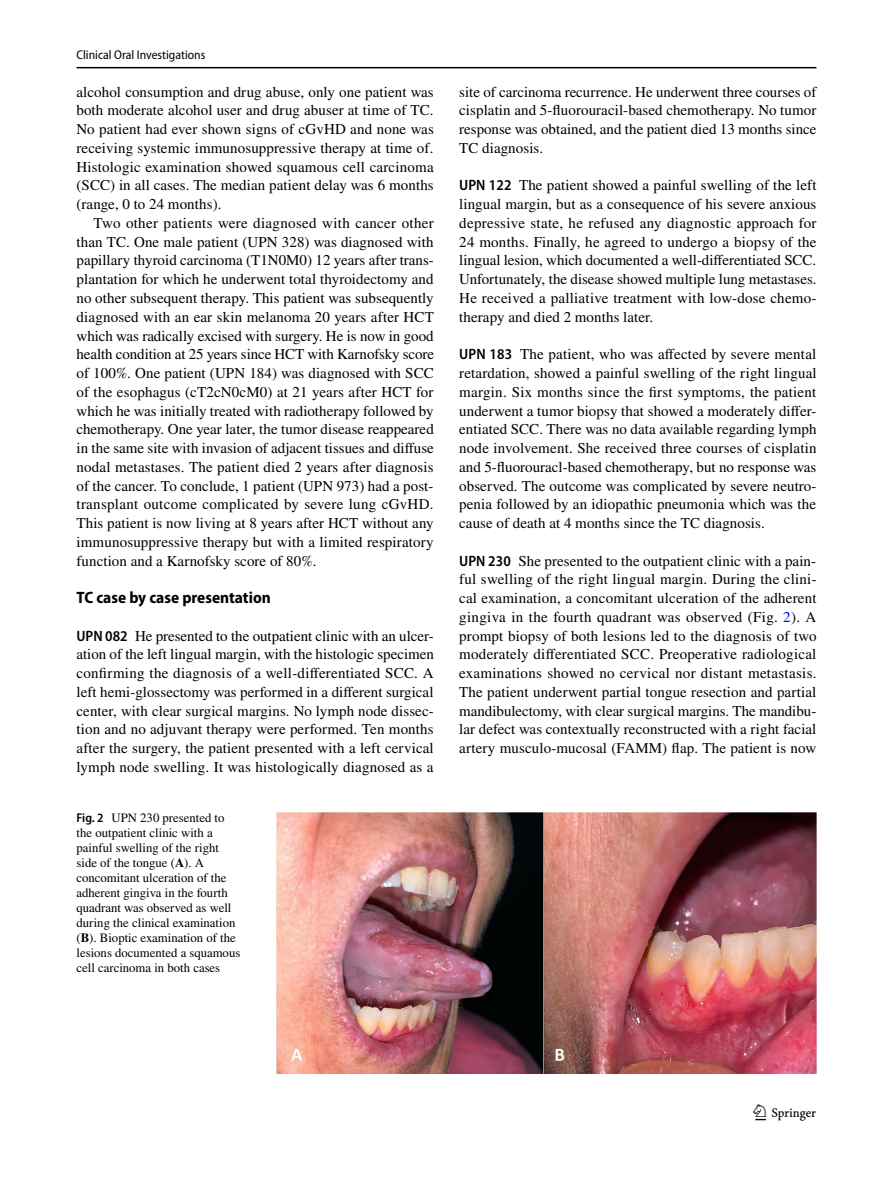
<style>
.page{position:relative;width:893px;height:1187px;background:#fff}
.page>*{position:absolute;margin:0;border:0;box-sizing:border-box;transform-origin:0 0}
.t1{font:22.5px "Springnew Regular 3";color:#000}
.t2{font:700 semi-condensed 16.5px "Myriad Pro";color:#000}
.t3{font:15px/18.8px "STIX";letter-spacing:.005em;color:#000;text-align:justify}
.t4{font:12.75px/15px "STIX";color:#000}
.t5{font:semi-condensed 12.75px "Myriad Pro";color:#000}
.s1{font-family:"Myriad Pro";font-weight:600;font-stretch:semi-condensed}
.s2{font-weight:700}
.s3{color:#00f}
</style>
<div class="page">
<hr style="left:77px;top:67px;width:739px;height:1px;background:#000">
<img style="left:276px;top:812px;width:540px;height:261px">
<p class="t5" style="left:77px;top:48px;width:130px">Clinical Oral Investigations</p>
<p class="t3" style="left:77px;top:83px;width:359px">alcohol consumption and drug abuse, only one patient was both moderate alcohol user and drug abuser at time of TC.<br>No patient had ever shown signs of cGvHD and none was receiving systemic immunosuppressive therapy at time of.<br>Histologic examination showed squamous cell carcinoma (SCC) in all cases. The median patient delay was 6 months (range, 0 to 24 months).</p>
<p class="t3" style="left:77px;top:214px;width:359px;text-indent:17px">Two other patients were diagnosed with cancer other than TC. One male patient (UPN 328) was diagnosed with papillary thyroid carcinoma (T1N0M0) 12 years after trans&shy;plantation for which he underwent total thyroidectomy and no other subsequent therapy. This patient was subsequently diagnosed with an ear skin melanoma 20 years after HCT which was radically excised with surgery. He is now in good health condition at 25 years since HCT with Karnofsky score of 100%. One patient (UPN 184) was diagnosed with SCC of the esophagus (cT2cN0cM0) at 21 years after HCT for which he was initially treated with radiotherapy followed by chemotherapy. One year later, the tumor disease reappeared in the same site with invasion of adjacent tissues and diffuse nodal metastases. The patient died 2 years after diagnosis of the cancer. To conclude, 1 patient (UPN 973) had a post&shy;transplant outcome complicated by severe lung cGvHD.<br>This patient is now living at 8 years after HCT without any immunosuppressive therapy but with a limited respiratory function and a Karnofsky score of 80%.</p>
<p class="t2" style="left:77px;top:588px;width:196px">TC case by case presentation</p>
<p class="t3" style="left:77px;top:627px;width:359px"><span class="s1">UPN 082</span> He presented to the outpatient clinic with an ulcer&shy;ation of the left lingual margin, with the histologic specimen confirming the diagnosis of a well-differentiated SCC. A left hemi-glossectomy was performed in a different surgical center, with clear surgical margins. No lymph node dissec&shy;tion and no adjuvant therapy were performed. Ten months after the surgery, the patient presented with a left cervical lymph node swelling. It was histologically diagnosed as a</p>
<p class="t4" style="left:77px;top:810px;width:165px"><span class="s1">Fig. 2</span> UPN 230 presented to the outpatient clinic with a painful swelling of the right side of the tongue (<span class="s2">A</span>). A concomitant ulceration of the adherent gingiva in the fourth quadrant was observed as well during the clinical examination (<span class="s2">B</span>). Bioptic examination of the lesions documented a squamous cell carcinoma in both cases</p>
<p class="t3" style="left:459px;top:83px;width:359px">site of carcinoma recurrence. He underwent three courses of cisplatin and 5-fluorouracil-based chemotherapy. No tumor response was obtained, and the patient died 13 months since TC diagnosis.</p>
<p class="t3" style="left:459px;top:177px;width:359px"><span class="s1">UPN 122</span> The patient showed a painful swelling of the left lingual margin, but as a consequence of his severe anxious depressive state, he refused any diagnostic approach for 24 months. Finally, he agreed to undergo a biopsy of the lingual lesion, which documented a well-differentiated SCC.<br>Unfortunately, the disease showed multiple lung metastases.<br>He received a palliative treatment with low-dose chemo&shy;therapy and died 2 months later.</p>
<p class="t3" style="left:459px;top:346px;width:359px"><span class="s1">UPN 183</span> The patient, who was affected by severe mental retardation, showed a painful swelling of the right lingual margin. Six months since the first symptoms, the patient underwent a tumor biopsy that showed a moderately differ&shy;entiated SCC. There was no data available regarding lymph node involvement. She received three courses of cisplatin and 5-fluorouracl-based chemotherapy, but no response was observed. The outcome was complicated by severe neutro&shy;penia followed by an idiopathic pneumonia which was the cause of death at 4 months since the TC diagnosis.</p>
<p class="t3" style="left:459px;top:552px;width:359px"><span class="s1">UPN 230</span> She presented to the outpatient clinic with a pain&shy;ful swelling of the right lingual margin. During the clini&shy;cal examination, a concomitant ulceration of the adherent gingiva in the fourth quadrant was observed (Fig. <span class="s3">2</span>). A prompt biopsy of both lesions led to the diagnosis of two moderately differentiated SCC. Preoperative radiological examinations showed no cervical nor distant metastasis.<br>The patient underwent partial tongue resection and partial mandibulectomy, with clear surgical margins. The mandibu&shy;lar defect was contextually reconstructed with a right facial artery musculo-mucosal (FAMM) flap. The patient is now</p>
<h1 class="t1" style="left:755px;top:1104px;width:62px">1 3</h1>
</div>
